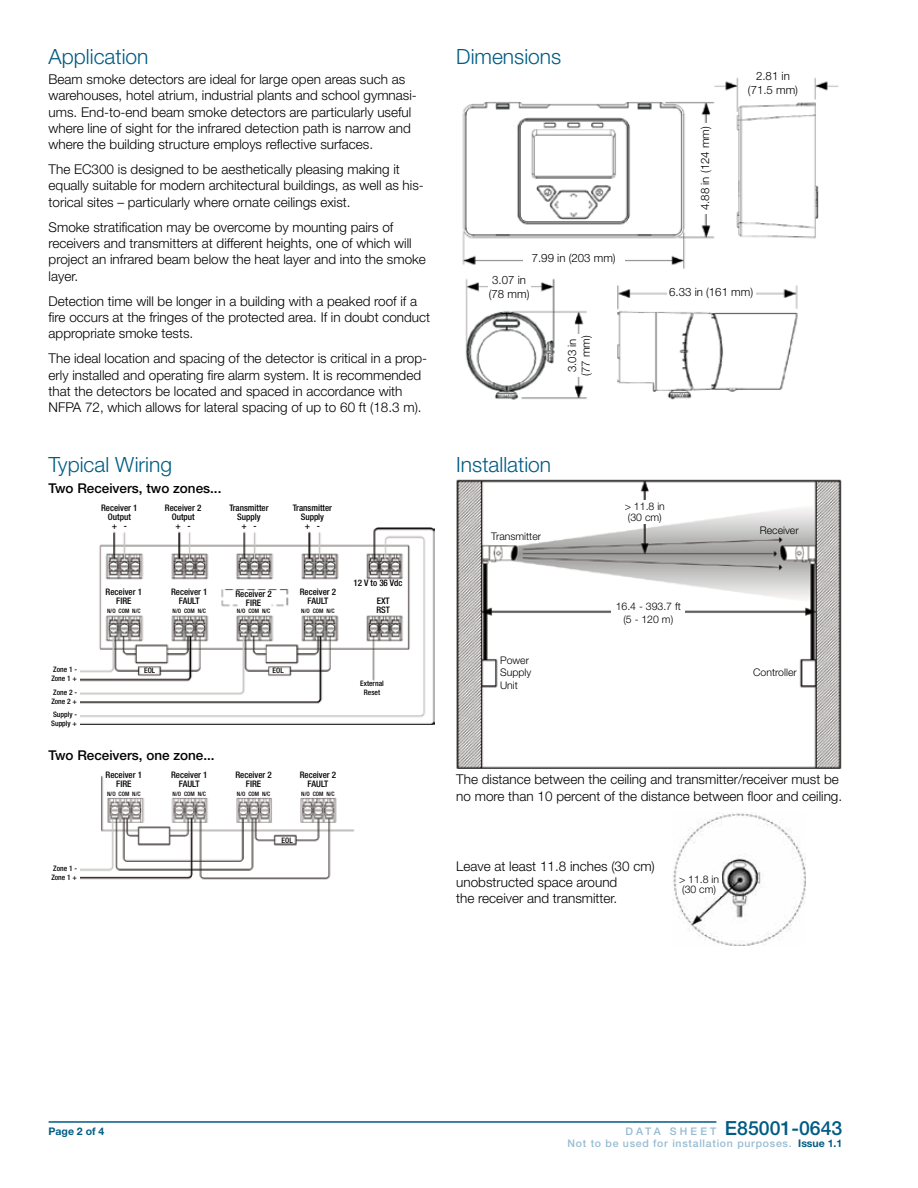
<style>
.page{position:relative;width:918px;height:1188px;background:#fff}
.page>*{position:absolute;margin:0;border:0;box-sizing:border-box;transform-origin:0 0}
.t1{font:300 21px "Helvetica Neue LT Std";color:#005c83}
.t2{font:500 19.5px "Helvetica Neue LT Std";color:#005c83}
.t3{font:300 13.5px/16.2px "Helvetica Neue LT Std";color:#000}
.t4{font:500 13.5px "Helvetica Neue LT Std";color:#000}
.t5{font:300 11.55px/13.8px "Helvetica Neue LT Std";color:#000}
.t6{font:300 10.5px/12.6px "Helvetica Neue LT Std";color:#000;text-align:center}
.t7{font:500 10.5px "Helvetica Neue LT Std";letter-spacing:.07em;color:#97bbd2}
.t8{font:700 10.5px "Helvetica Neue LT Std";color:#005c83}
.t9{font:500 condensed 9px/9px "Helvetica Neue LT Std";color:#000;text-align:center}
.t10{font:500 condensed 7.5px/9px "Helvetica Neue LT Std";color:#000}
.t11{font:500 condensed 6px "Helvetica Neue LT Std";color:#000}
.s1{font-size:10.5px;color:#97bbd2}
.s2{font-weight:700;color:#005c83}
</style>
<div class="page">
<hr style="left:49px;top:1121px;width:667px;height:2px;background:#005c83">
<img style="left:462px;top:77px;width:377px;height:323px">
<div style="left:746px;top:72px;width:54px;height:30px;background:#fff"></div>
<div style="left:701px;top:123px;width:13px;height:90px;background:#fff"></div>
<div style="left:523px;top:254px;width:101px;height:12px;background:#fff"></div>
<div style="left:488px;top:276px;width:42px;height:25px;background:#fff"></div>
<div style="left:667px;top:287px;width:88px;height:13px;background:#fff"></div>
<div style="left:568px;top:334px;width:27px;height:43px;background:#fff"></div>
<img style="left:456px;top:479px;width:386px;height:289px">
<div style="left:611px;top:603px;width:74px;height:25px;background:#fff"></div>
<div style="left:623px;top:500px;width:44px;height:24px;background:#fff"></div>
<img style="left:673px;top:813px;width:133px;height:133px">
<div style="left:677px;top:875px;width:44px;height:21px;background:#fff"></div>
<img style="left:80px;top:528px;width:354px;height:196px">
<img style="left:80px;top:776px;width:275px;height:104px">
<h1 class="t1" style="left:49px;top:43px;width:101px">Application</h1>
<p class="t3" style="left:49px;top:71px;width:370px">Beam smoke detectors are ideal for large open areas such as warehouses, hotel atrium, industrial plants and school gymnasi&shy;ums. End-to-end beam smoke detectors are particularly useful where line of sight for the infrared detection path is narrow and where the building structure employs reflective surfaces.</p>
<p class="t3" style="left:49px;top:161px;width:377px">The EC300 is designed to be aesthetically pleasing making it equally suitable for modern architectural buildings, as well as his&shy;torical sites – particularly where ornate ceilings exist.</p>
<p class="t3" style="left:49px;top:219px;width:379px">Smoke stratification may be overcome by mounting pairs of receivers and transmitters at different heights, one of which will project an infrared beam below the heat layer and into the smoke layer.</p>
<p class="t3" style="left:49px;top:293px;width:383px">Detection time will be longer in a building with a peaked roof if a fire occurs at the fringes of the protected area. If in doubt conduct appropriate smoke tests.</p>
<p class="t3" style="left:49px;top:350px;width:380px">The ideal location and spacing of the detector is critical in a prop&shy;erly installed and operating fire alarm system. It is recommended that the detectors be located and spaced in accordance with NFPA 72, which allows for lateral spacing of up to 60 ft (18.3 m).</p>
<h1 class="t1" style="left:49px;top:452px;width:125px">Typical Wiring</h1>
<p class="t4" style="left:49px;top:480px;width:174px">Two Receivers, two zones...</p>
<p class="t9" style="left:101px;top:503px;width:38px">Receiver 1<br>Output<br>+ -</p>
<p class="t9" style="left:293px;top:503px;width:41px">Transmitter<br>Supply<br>+ -</p>
<p class="t9" style="left:165px;top:503px;width:38px">Receiver 2<br>Output<br>+ -</p>
<p class="t9" style="left:229px;top:503px;width:41px">Transmitter<br>Supply<br>+ -</p>
<p class="t9" style="left:354px;top:579px;width:50px">12 V to 36 Vdc</p>
<p class="t9" style="left:106px;top:588px;width:38px">Receiver 1<br>FIRE</p>
<p class="t11" style="left:107px;top:608px;width:35px">N/O COM N/C</p>
<p class="t9" style="left:171px;top:588px;width:38px">Receiver 1<br>FAULT</p>
<p class="t11" style="left:173px;top:608px;width:35px">N/O COM N/C</p>
<p class="t9" style="left:376px;top:597px;width:15px;text-align:left">EXT<br>RST</p>
<p class="t9" style="left:300px;top:588px;width:38px">Receiver 2<br>FAULT</p>
<p class="t11" style="left:301px;top:608px;width:35px">N/O COM N/C</p>
<p class="t9" style="left:235px;top:589px;width:38px">Receiver 2<br>FIRE</p>
<p class="t11" style="left:237px;top:608px;width:35px">N/O COM N/C</p>
<p class="t10" style="left:51px;top:665px;width:27px">Zone 1 -<br>Zone 1 +</p>
<p class="t10" style="left:51px;top:687px;width:27px">Zone 2 -<br>Zone 2 +</p>
<p class="t10" style="left:51px;top:710px;width:27px">Supply -<br>Supply +</p>
<p class="t4" style="left:49px;top:747px;width:168px">Two Receivers, one zone...</p>
<p class="t9" style="left:106px;top:771px;width:38px">Receiver 1<br>FIRE</p>
<p class="t11" style="left:107px;top:791px;width:35px">N/O COM N/C</p>
<p class="t10" style="left:144px;top:665px;width:13px">EOL</p>
<p class="t10" style="left:273px;top:665px;width:13px">EOL</p>
<p class="t9" style="left:171px;top:771px;width:38px">Receiver 1<br>FAULT</p>
<p class="t11" style="left:173px;top:791px;width:35px">N/O COM N/C</p>
<p class="t9" style="left:235px;top:771px;width:38px">Receiver 2<br>FIRE</p>
<p class="t11" style="left:237px;top:791px;width:35px">N/O COM N/C</p>
<p class="t9" style="left:300px;top:771px;width:38px">Receiver 2<br>FAULT</p>
<p class="t11" style="left:301px;top:791px;width:35px">N/O COM N/C</p>
<p class="t10" style="left:51px;top:864px;width:27px">Zone 1 -<br>Zone 1 +</p>
<p class="t10" style="left:282px;top:835px;width:13px">EOL</p>
<p class="t10" style="left:360px;top:679px;width:25px;text-align:center">External<br>Reset</p>
<h1 class="t1" style="left:456px;top:43px;width:106px">Dimensions</h1>
<p class="t5" style="left:532px;top:251px;width:86px">7.99 in (203 mm)</p>
<p class="t5" style="left:698px;top:210px;width:86px;rotate:-90deg">4.88 in (124 mm)</p>
<p class="t5" style="left:748px;top:69px;width:52px;text-align:center">2.81 in (71.5 mm)</p>
<p class="t5" style="left:489px;top:273px;width:42px">3.07 in (78 mm)</p>
<p class="t5" style="left:669px;top:284px;width:86px">6.33 in (161 mm)</p>
<p class="t5" style="left:565px;top:376px;width:42px;rotate:-90deg">3.03 in (77 mm)</p>
<h1 class="t1" style="left:456px;top:452px;width:96px">Installation</h1>
<p class="t6" style="left:491px;top:530px;width:51px">Transmitter</p>
<p class="t6" style="left:500px;top:654px;width:33px;text-align:left">Power<br>Supply<br>Unit</p>
<p class="t6" style="left:625px;top:501px;width:42px;line-height:10.5px">&gt; 11.8 in (30 cm)</p>
<p class="t6" style="left:616px;top:600px;width:67px">16.4 - 393.7 ft (5 - 120 m)</p>
<p class="t6" style="left:760px;top:523px;width:40px">Receiver</p>
<p class="t6" style="left:753px;top:666px;width:45px">Controller</p>
<p class="t3" style="left:456px;top:771px;width:387px">The distance between the ceiling and transmitter/receiver must be no more than 10 percent of the distance between floor and ceiling.</p>
<p class="t3" style="left:456px;top:858px;width:200px">Leave at least 11.8 inches (30 cm)</p>
<p class="t3" style="left:456px;top:874px;width:163px">unobstructed space around the receiver and transmitter.</p>
<p class="t6" style="left:679px;top:874px;width:42px;line-height:10.5px">&gt; 11.8 in (30 cm)</p>
<p class="t8" style="left:49px;top:1124px;width:57px">Page 2 of 4</p>
<h2 class="t2" style="left:625px;top:1116px;width:219px"><span class="s1">D A T A S H E E T</span> E85001-0643</h2>
<p class="t7" style="left:568px;top:1137px;width:276px">Not to be used for installation purposes. <span class="s2">Issue 1.1</span></p>
</div>
